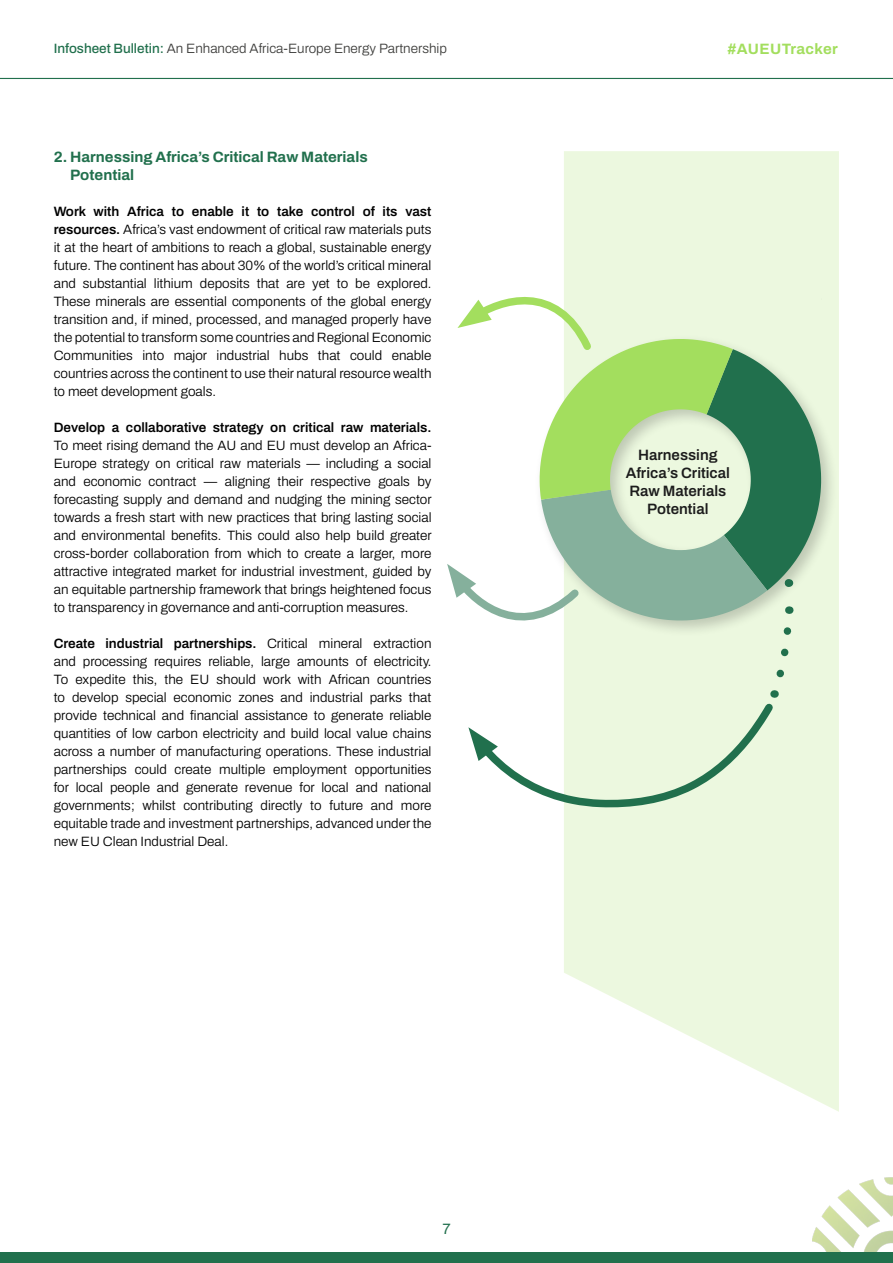
<style>
.page{position:relative;width:893px;height:1263px;background:#fff}
.page>*{position:absolute;margin:0;border:0;box-sizing:border-box;transform-origin:0 0}
.t1{font:700 15px/18px "Archivo";color:#21704d}
.t2{font:600 15px/18px "Archivo";color:#1c1c1c;text-align:center}
.t3{font:700 15px "Archivo";letter-spacing:.025em;color:#a3de5e}
.t4{font:15px "Archivo";color:#21704d}
.t5{font:300 13.5px/18px "Archivo";color:#000;text-align:justify}
.t6{font:300 13.5px "Archivo";color:#3d3d3b}
.t7{font:600 13.5px "Archivo";color:#000}
.s1{font-weight:500;color:#21704d}
.s2{font-weight:600}
</style>
<div class="page">
<img style="left:813px;top:1177px;width:80px;height:75px">
<div style="left:0;top:1252px;width:893px;height:11px;background:#21704d"></div>
<hr style="left:0;top:78px;width:893px;height:1px;background:#21704d">
<svg style="left:564px;top:151px;width:275px;height:961px;background:#eef9e3"></svg>
<div style="left:534px;top:334px;width:304px;height:304px;background:#000;opacity:.2"></div>
<svg style="left:468px;top:690px;width:311px;height:122px"></svg>
<svg style="left:447px;top:281px;width:375px;height:402px"></svg>
<p class="t6" style="left:54px;top:38px;width:395px"><span class="s1">Infosheet Bulletin:</span> An Enhanced Africa-Europe Energy Partnership</p>
<p class="t3" style="left:727px;top:38px;width:112px">#AUEUTracker</p>
<p class="t1" style="left:70px;top:148px;width:299px;text-indent:-16px">2. Harnessing Africa’s Critical Raw Materials<br>Potential</p>
<p class="t5" style="left:54px;top:202px;width:379px"><span class="s2">Work with Africa to enable it to take control of its vast resources.</span> Africa’s vast endowment of critical raw materials puts it at the heart of ambitions to reach a global, sustainable energy future. The continent has about 30% of the world’s critical mineral and substantial lithium deposits that are yet to be explored.<br>These minerals are essential components of the global energy transition and, if mined, processed, and managed properly have the potential to transform some countries and Regional Economic Communities into major industrial hubs that could enable countries across the continent to use their natural resource wealth to meet development goals.</p>
<p class="t7" style="left:54px;top:417px;width:379px">Develop a collaborative strategy on critical raw materials.</p>
<p class="t5" style="left:54px;top:436px;width:379px">To meet rising demand the AU and EU must develop an Africa-Europe strategy on critical raw materials — including a social and economic contract — aligning their respective goals by forecasting supply and demand and nudging the mining sector towards a fresh start with new practices that bring lasting social and environmental benefits. This could also help build greater cross-border collaboration from which to create a larger, more attractive integrated market for industrial investment, guided by an equitable partnership framework that brings heightened focus to transparency in governance and anti-corruption measures.</p>
<p class="t5" style="left:54px;top:634px;width:379px"><span class="s2">Create industrial partnerships.</span> Critical mineral extraction and processing requires reliable, large amounts of electricity.<br>To expedite this, the EU should work with African countries to develop special economic zones and industrial parks that provide technical and financial assistance to generate reliable quantities of low carbon electricity and build local value chains across a number of manufacturing operations. These industrial partnerships could create multiple employment opportunities for local people and generate revenue for local and national governments; whilst contributing directly to future and more equitable trade and investment partnerships, advanced under the new EU Clean Industrial Deal.</p>
<p class="t4" style="left:442px;top:1218px;width:10px">7</p>
<p class="t2" style="left:626px;top:446px;width:106px">Harnessing<br>Africa’s Critical<br>Raw Materials<br>Potential</p>
</div>
